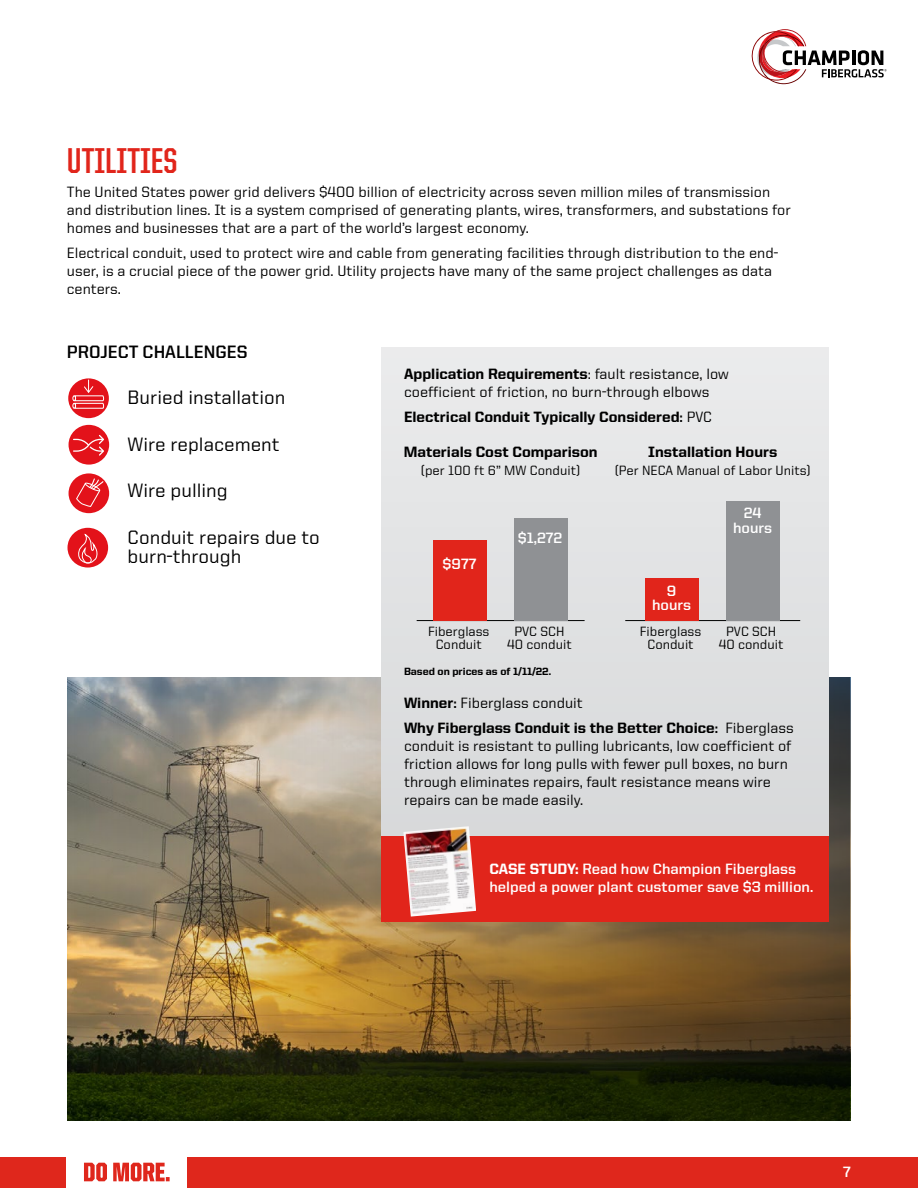
<style>
.page{position:relative;width:918px;height:1188px;background:#fff}
.page>*{position:absolute;margin:0;border:0;box-sizing:border-box;transform-origin:0 0}
.t1{font:700 36px "United Sans Cond";color:#e1251b}
.t2{font:500 19.5px/19.5px "United Sans Reg";color:#000}
.t3{font:700 18px "United Sans Reg";color:#000}
.t4{font:500 15px/18px "United Sans Reg";color:#000}
.t5{font:800 15px/24.8px "United Sans Reg";color:#000}
.t6{font:700 15px/14.2px "United Sans Reg";color:#fff;text-align:center}
.t7{font:500 13.5px/13.5px "United Sans Reg";color:#000;text-align:center}
.t8{font:800 10.5px "United Sans Reg";color:#000}
.s1{font-weight:800}
.s2{font-weight:700}
.s3{font-weight:500}
</style>
<div class="page">
<div style="left:0;top:1158px;width:918px;height:30px;background:#df271c"></div>
<svg style="left:752px;top:29px;width:135px;height:55px"></svg>
<div style="left:66px;top:1155px;width:121px;height:33px;background:#fff"></div>
<svg style="left:84px;top:1163px;width:86px;height:18px"></svg>
<img style="left:68px;top:677px;width:782px;height:443px">
<div style="left:67px;top:528px;width:41px;height:40px;background:#e3121a;border-radius:50%"></div>
<svg style="left:75px;top:533px;width:24px;height:32px"></svg>
<div style="left:69px;top:425px;width:40px;height:40px;background:#e3121a;border-radius:50%"></div>
<svg style="left:73px;top:435px;width:31px;height:21px"></svg>
<div style="left:69px;top:473px;width:40px;height:40px;background:#e3121a;border-radius:50%"></div>
<svg style="left:76px;top:478px;width:28px;height:32px"></svg>
<div style="left:381px;top:347px;width:448px;height:538px;background:#e1e1e3"></div>
<div style="left:381px;top:837px;width:448px;height:85px;background:#e1251b"></div>
<img style="left:403px;top:826px;width:73px;height:91px">
<hr style="left:625px;top:620px;width:175px;height:1px;background:#000">
<div style="left:645px;top:578px;width:53px;height:43px;background:#e1251b"></div>
<div style="left:726px;top:501px;width:53px;height:119px;background:#8f9194"></div>
<hr style="left:417px;top:620px;width:168px;height:1px;background:#000">
<div style="left:433px;top:540px;width:54px;height:81px;background:#e1251b"></div>
<div style="left:514px;top:518px;width:54px;height:102px;background:#8f9194"></div>
<div style="left:68px;top:378px;width:41px;height:40px;background:#e3121a;border-radius:50%"></div>
<svg style="left:72px;top:380px;width:33px;height:29px"></svg>
<h1 class="t1" style="left:67px;top:142px;width:112px">UTILITIES</h1>
<p class="t4" style="left:67px;top:183px;width:726px">The United States power grid delivers $400 billion of electricity across seven million miles of transmission and distribution lines. It is a system comprised of generating plants, wires, transformers, and substations for homes and businesses that are a part of the world’s largest economy.</p>
<p class="t4" style="left:67px;top:244px;width:713px">Electrical conduit, used to protect wire and cable from generating facilities through distribution to the end&shy;user, is a crucial piece of the power grid. Utility projects have many of the same project challenges as data centers.</p>
<p class="t3" style="left:67px;top:342px;width:182px">PROJECT CHALLENGES</p>
<h2 class="t2" style="left:128px;top:388px;width:159px">Buried installation</h2>
<h2 class="t2" style="left:128px;top:434px;width:154px">Wire replacement</h2>
<h2 class="t2" style="left:128px;top:481px;width:102px">Wire pulling</h2>
<h2 class="t2" style="left:128px;top:527px;width:194px">Conduit repairs due to burn-through</h2>
<p class="t4" style="left:404px;top:365px;width:326px"><span class="s1">Application Requirements</span>: fault resistance, low coefficient of friction, no burn-through elbows</p>
<p class="t5" style="left:404px;top:404px;width:310px">Electrical Conduit Typically Considered<span class="s2">:</span> <span class="s3">PVC</span></p>
<p class="t5" style="left:404px;top:440px;width:195px">Materials Cost Comparison</p>
<p class="t7" style="left:421px;top:464px;width:161px">(per 100 ft 6” MW Conduit)</p>
<p class="t6" style="left:443px;top:556px;width:36px">$977</p>
<p class="t6" style="left:518px;top:531px;width:46px">$1,272</p>
<p class="t7" style="left:428px;top:624px;width:63px">Fiberglass<br>Conduit</p>
<p class="t7" style="left:507px;top:624px;width:66px">PVC SCH<br>40 conduit</p>
<p class="t5" style="left:648px;top:440px;width:131px">Installation Hours</p>
<p class="t7" style="left:615px;top:464px;width:198px">(Per NECA Manual of Labor Units)</p>
<p class="t6" style="left:652px;top:583px;width:41px">9 hours</p>
<p class="t6" style="left:733px;top:506px;width:41px">24 hours</p>
<p class="t7" style="left:640px;top:624px;width:63px">Fiberglass<br>Conduit</p>
<p class="t7" style="left:719px;top:624px;width:66px">PVC SCH<br>40 conduit</p>
<p class="t8" style="left:404px;top:665px;width:149px">Based on prices as of 1/11/22.</p>
<p class="t5" style="left:404px;top:690px;width:391px">Winner<span class="s2">:</span> <span class="s3">Fiberglass conduit<br></span>Why Fiberglass Conduit is the Better Choice<span class="s2">:</span> <span class="s3">Fiberglass</span></p>
<p class="t4" style="left:404px;top:736px;width:389px">conduit is resistant to pulling lubricants, low coefficient of friction allows for long pulls with fewer pull boxes, no burn through eliminates repairs, fault resistance means wire repairs can be made easily.</p>
<p class="t6" style="left:489px;top:860px;width:325px;line-height:18px;text-align:left"><span class="s1">CASE STUDY:</span> Read how Champion Fiberglass helped a power plant customer save $3 million.</p>
<p class="t6" style="left:843px;top:1164px;width:9px">7</p>
</div>
